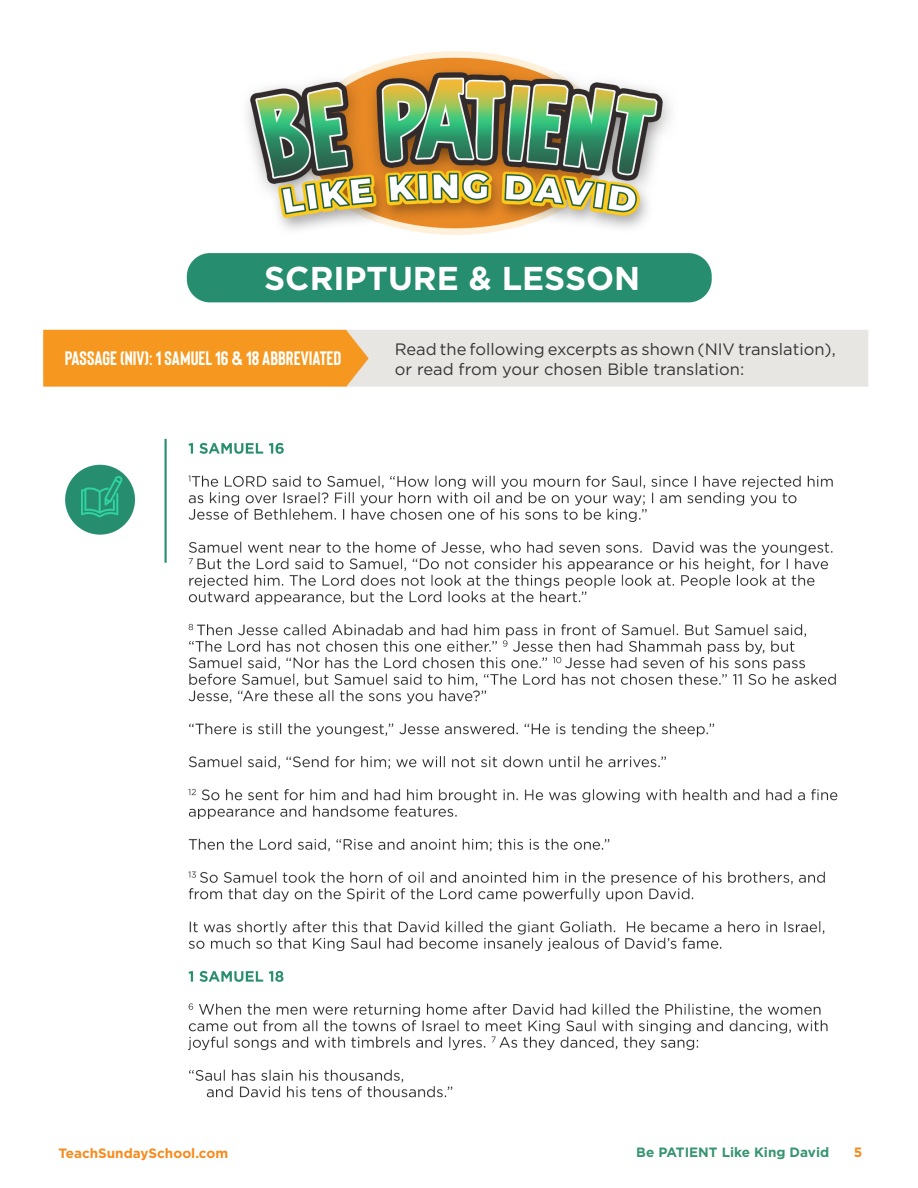
<style>
.page{position:relative;width:918px;height:1188px;background:#fff}
.page>*{position:absolute;margin:0;border:0;box-sizing:border-box;transform-origin:0 0}
.t1{font:700 33px "Gotham";color:#fff}
.t2{font:700 19.5px "Bison";color:#fff}
.t3{font:16.5px/19.8px "Gotham";color:#363536}
.t4{font:700 13.5px "Gotham";color:#f68b1f}
.t5{font:700 13.5px "Gotham";color:#379471}
</style>
<div class="page">
<img style="left:43px;top:51px;width:825px;height:1047px">
<p class="t1" style="left:264px;top:257px;width:378px">SCRIPTURE &amp; LESSON</p>
<p class="t2" style="left:65px;top:346px;width:278px">PASSAGE (NIV): 1 SAMUEL 16 &amp; 18 ABBREVIATED</p>
<p class="t3" style="left:395px;top:339px;width:443px">Read the following excerpts as shown (NIV translation), or read from your chosen Bible translation:</p>
<p class="t4" style="left:58px;top:1145px;width:171px">TeachSundaySchool.com</p>
<p class="t5" style="left:636px;top:1143px;width:194px">Be PATIENT Like King David</p>
<p class="t4" style="left:854px;top:1143px;width:10px">5</p>
</div>
